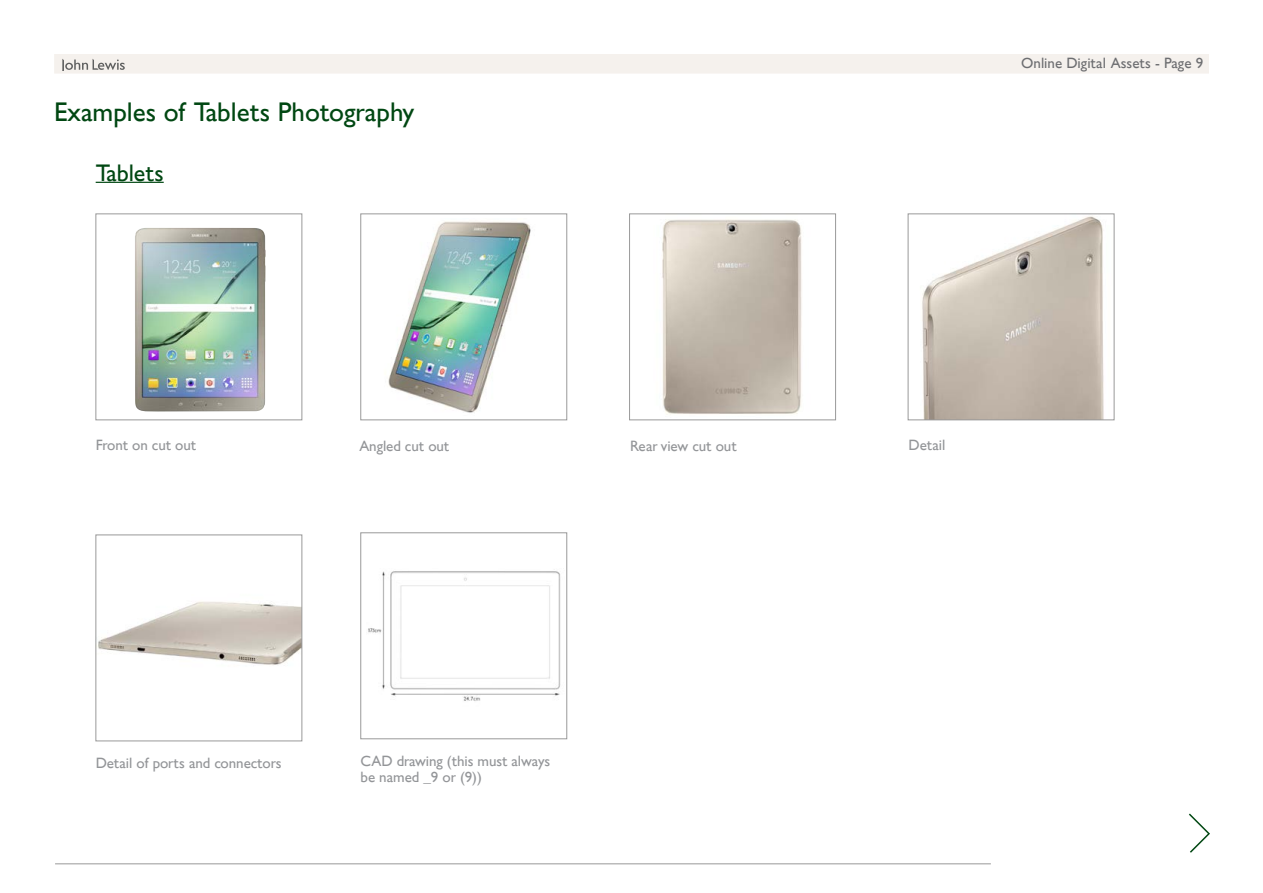
<style>
.page{position:relative;width:1263px;height:893px;background:#fff}
.page>*{position:absolute;margin:0;border:0;box-sizing:border-box;transform-origin:0 0}
.t1{font:27px "Gill Sansfor JL";color:#004712}
.t2{font:24px "Gill Sansfor JL";color:#004712}
.t3{font:15px/16.2px "Gill Sansfor JL";letter-spacing:-.005em;color:#939598}
.t4{font:15px "Gill Sansfor JL";color:#6d6e71}
</style>
<div class="page">
<svg style="left:1189px;top:813px;width:21px;height:40px"></svg>
<hr style="left:55px;top:864px;width:936px;height:1px;background:#999">
<div style="left:54px;top:54px;width:1155px;height:20px;background:#f5f1ed"></div>
<hr style="left:96px;top:182px;width:68px;height:1px;background:#004712">
<img style="left:135px;top:228px;width:131px;height:184px">
<div style="left:96px;top:214px;width:206px;height:206px;border:1px solid #999"></div>
<img style="left:388px;top:221px;width:143px;height:192px">
<div style="left:361px;top:214px;width:206px;height:206px;border:1px solid #999"></div>
<img style="left:98px;top:601px;width:202px;height:64px">
<div style="left:96px;top:535px;width:206px;height:206px;border:1px solid #999"></div>
<img style="left:662px;top:219px;width:140px;height:196px">
<div style="left:629px;top:214px;width:207px;height:206px;border:1px solid #999"></div>
<img style="left:922px;top:216px;width:182px;height:202px">
<div style="left:908px;top:214px;width:206px;height:206px;border:1px solid #999"></div>
<img style="left:368px;top:571px;width:193px;height:130px">
<div style="left:361px;top:533px;width:206px;height:206px;border:1px solid #999"></div>
<h1 class="t1" style="left:54px;top:97px;width:362px">Examples of Tablets Photography</h1>
<h2 class="t2" style="left:96px;top:159px;width:70px">Tablets</h2>
<p class="t3" style="left:96px;top:436px;width:102px">Front on cut out</p>
<p class="t3" style="left:359px;top:437px;width:92px">Angled cut out</p>
<p class="t3" style="left:630px;top:437px;width:108px">Rear view cut out</p>
<p class="t3" style="left:96px;top:755px;width:187px">Detail of ports and connectors</p>
<p class="t3" style="left:361px;top:753px;width:191px">CAD drawing (this must always be named _9 or (9))</p>
<p class="t4" style="left:1021px;top:55px;width:183px">Online Digital Assets - Page 9</p>
<p class="t3" style="left:909px;top:436px;width:38px">Detail</p>
</div>
